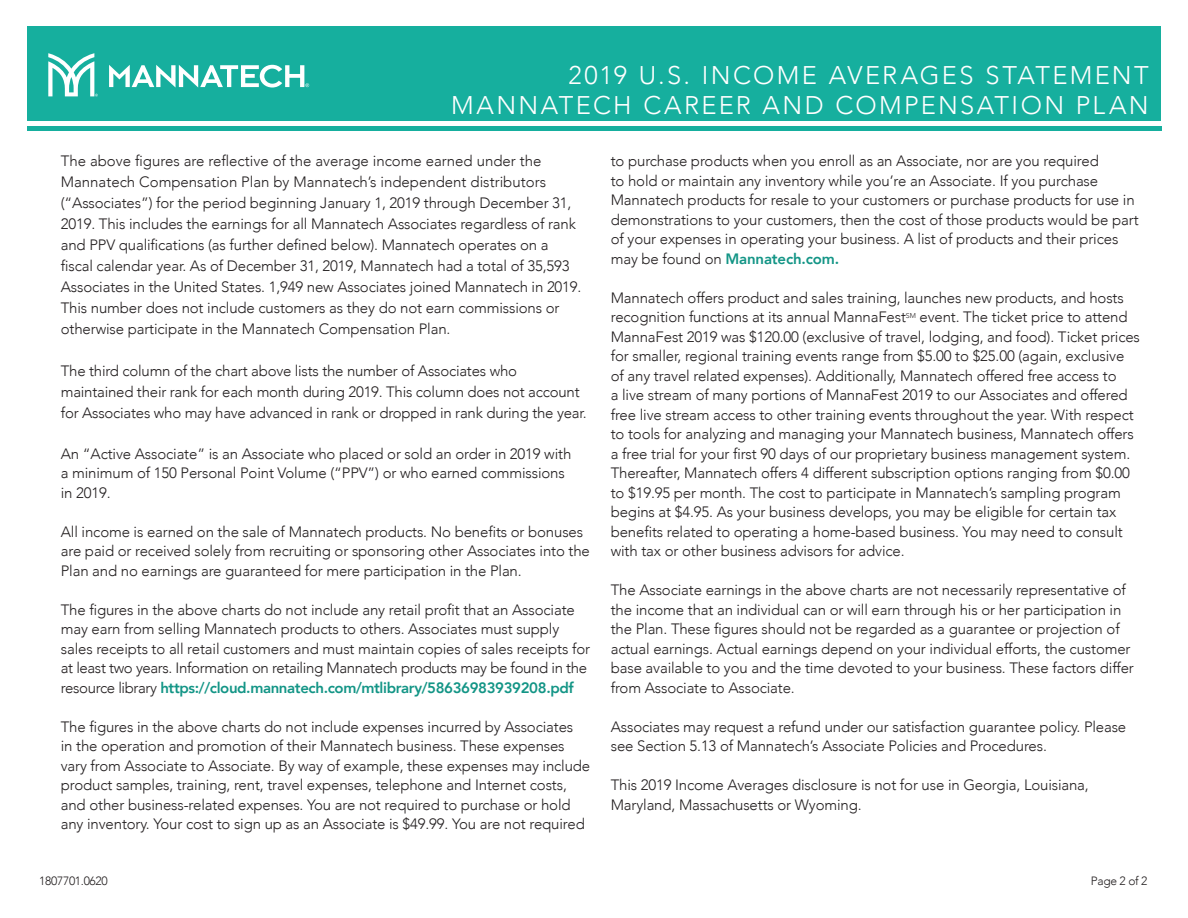
<style>
.page{position:relative;width:1188px;height:918px;background:#fff}
.page>*{position:absolute;margin:0;border:0;box-sizing:border-box;transform-origin:0 0}
.t1{font:300 25.5px "Avenir";letter-spacing:.095em;color:#fff}
.t2{font:300 15px/19.5px "Avenir";letter-spacing:-.01em;color:#231f20}
.t3{font:300 12px "Avenir";letter-spacing:-.025em;color:#231f20}
.s1{font-weight:800;color:#139586}
</style>
<div class="page">
<div style="left:27px;top:27px;width:1134px;height:94px;background:#16af9e"></div>
<hr style="left:27px;top:126px;width:1135px;height:4px;background:#16af9e">
<svg style="left:109px;top:65px;width:200px;height:23px"></svg>
<svg style="left:48px;top:53px;width:50px;height:44px"></svg>
<p class="t1" style="left:568px;top:60px;width:582px">2019 U.S. INCOME AVERAGES STATEMENT</p>
<p class="t1" style="left:451px;top:90px;width:699px">MANNATECH CAREER AND COMPENSATION PLAN</p>
<p class="t2" style="left:61px;top:151px;width:522px;line-height:21px">The above figures are reflective of the average income earned under the Mannatech Compensation Plan by Mannatech’s independent distributors (“Associates”) for the period beginning January 1, 2019 through December 31, 2019. This includes the earnings for all Mannatech Associates regardless of rank and PPV qualifications (as further defined below). Mannatech operates on a fiscal calendar year. As of December 31, 2019, Mannatech had a total of 35,593<br>Associates in the United States. 1,949 new Associates joined Mannatech in 2019.<br>This number does not include customers as they do not earn commissions or otherwise participate in the Mannatech Compensation Plan.</p>
<p class="t2" style="left:61px;top:361px;width:527px;line-height:21px">The third column of the chart above lists the number of Associates who maintained their rank for each month during 2019. This column does not account for Associates who may have advanced in rank or dropped in rank during the year.</p>
<p class="t2" style="left:61px;top:444px;width:512px">An “Active Associate” is an Associate who placed or sold an order in 2019 with a minimum of 150 Personal Point Volume (“PPV”) or who earned commissions in 2019.</p>
<p class="t2" style="left:61px;top:522px;width:531px">All income is earned on the sale of Mannatech products. No benefits or bonuses are paid or received solely from recruiting or sponsoring other Associates into the<br>Plan and no earnings are guaranteed for mere participation in the Plan.</p>
<p class="t2" style="left:61px;top:600px;width:531px">The figures in the above charts do not include any retail profit that an Associate may earn from selling Mannatech products to others. Associates must supply sales receipts to all retail customers and must maintain copies of sales receipts for at least two years. Information on retailing Mannatech products may be found in the resource library <span class="s1">https://cloud.mannatech.com/mtlibrary/58636983939208.pdf</span></p>
<p class="t2" style="left:61px;top:717px;width:531px">The figures in the above charts do not include expenses incurred by Associates<br>in the operation and promotion of their Mannatech business. These expenses vary from Associate to Associate. By way of example, these expenses may include product samples, training, rent, travel expenses, telephone and Internet costs, and other business-related expenses. You are not required to purchase or hold any inventory. Your cost to sign up as an Associate is $49.99. You are not required</p>
<p class="t2" style="left:611px;top:151px;width:529px">to purchase products when you enroll as an Associate, nor are you required<br>to hold or maintain any inventory while you’re an Associate. If you purchase Mannatech products for resale to your customers or purchase products for use in demonstrations to your customers, then the cost of those products would be part of your expenses in operating your business. A list of products and their prices may be found on <span class="s1">Mannatech.com.</span></p>
<p class="t2" style="left:611px;top:288px;width:531px">Mannatech offers product and sales training, launches new products, and hosts recognition functions at its annual MannaFest<sup>SM</sup> event. The ticket price to attend MannaFest 2019 was $120.00 (exclusive of travel, lodging, and food). Ticket prices for smaller, regional training events range from $5.00 to $25.00 (again, exclusive of any travel related expenses). Additionally, Mannatech offered free access to<br>a live stream of many portions of MannaFest 2019 to our Associates and offered free live stream access to other training events throughout the year. With respect to tools for analyzing and managing your Mannatech business, Mannatech offers a free trial for your first 90 days of our proprietary business management system.<br>Thereafter, Mannatech offers 4 different subscription options ranging from $0.00 to $19.95 per month. The cost to participate in Mannatech’s sampling program begins at $4.95. As your business develops, you may be eligible for certain tax benefits related to operating a home-based business. You may need to consult with tax or other business advisors for advice.</p>
<p class="t2" style="left:611px;top:580px;width:525px">The Associate earnings in the above charts are not necessarily representative of the income that an individual can or will earn through his or her participation in the Plan. These figures should not be regarded as a guarantee or projection of actual earnings. Actual earnings depend on your individual efforts, the customer base available to you and the time devoted to your business. These factors differ from Associate to Associate.</p>
<p class="t2" style="left:611px;top:717px;width:517px">Associates may request a refund under our satisfaction guarantee policy. Please see Section 5.13 of Mannatech’s Associate Policies and Procedures.</p>
<p class="t2" style="left:611px;top:775px;width:480px">This 2019 Income Averages disclosure is not for use in Georgia, Louisiana,<br>Maryland, Massachusetts or Wyoming.</p>
<p class="t3" style="left:39px;top:874px;width:70px">1807701.0620</p>
<p class="t3" style="left:1091px;top:874px;width:58px">Page 2 of 2</p>
</div>
